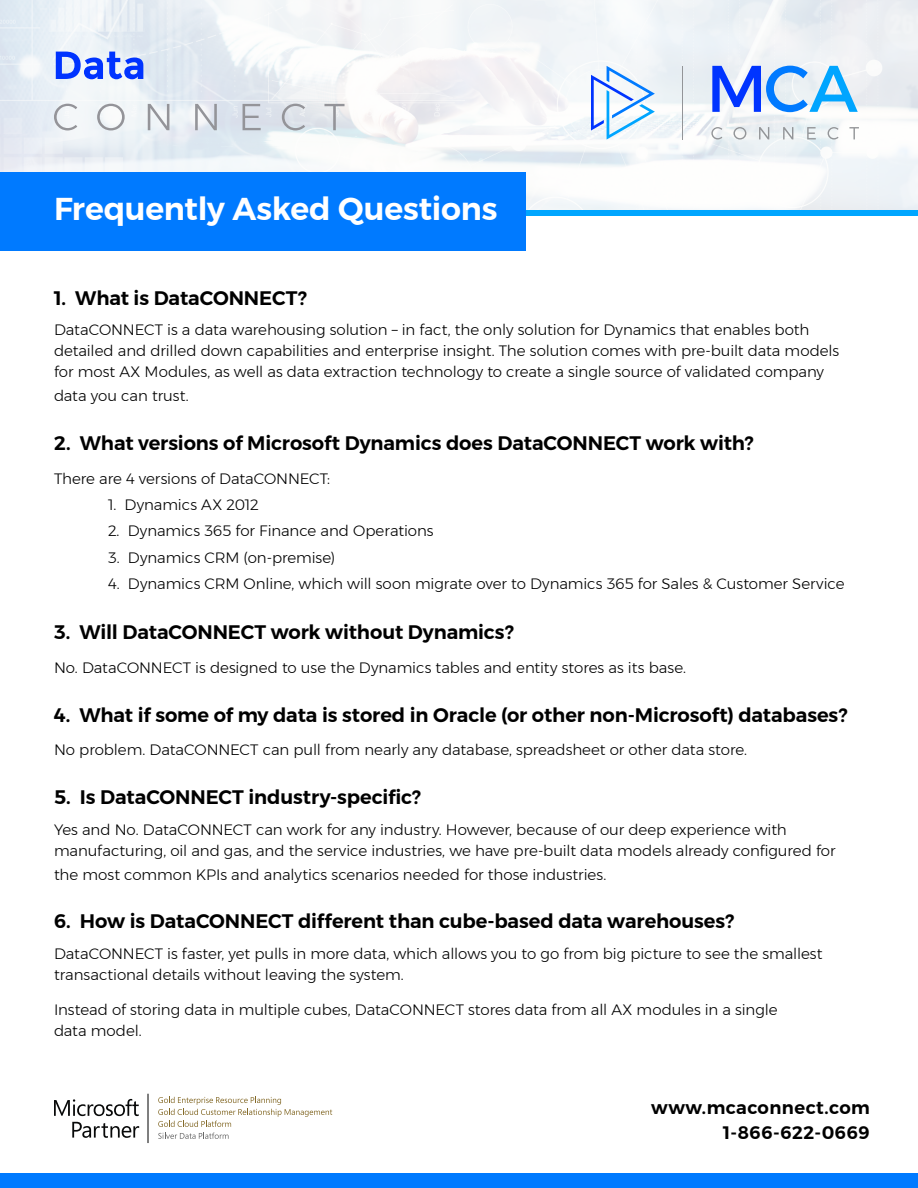
<style>
.page{position:relative;width:918px;height:1188px;background:#fff}
.page>*{position:absolute;margin:0;border:0;box-sizing:border-box;transform-origin:0 0}
.t1{font:600 31.5px "Montserrat";letter-spacing:-.01em;color:#fff}
.t2{font:600 19.5px "Montserrat";letter-spacing:-.005em;color:#000}
.t3{font:600 18px/25.5px "Montserrat";letter-spacing:.025em;color:#000;text-align:right}
.t4{font:300 15px/21px "Montserrat";letter-spacing:-.005em;color:#000}
</style>
<div class="page">
<img style="left:0;top:0;width:918px;height:210px">
<div style="left:0;top:210px;width:918px;height:6px;background:#00a6ff"></div>
<div style="left:0;top:1174px;width:918px;height:14px;background:#007aff"></div>
<svg style="left:711px;top:127px;width:148px;height:13px"></svg>
<svg style="left:712px;top:66px;width:146px;height:46px"></svg>
<hr style="left:682px;top:66px;width:1px;height:74px;background:#939598">
<svg style="left:591px;top:66px;width:64px;height:74px"></svg>
<svg style="left:56px;top:52px;width:87px;height:27px"></svg>
<svg style="left:54px;top:104px;width:23px;height:26px"></svg>
<svg style="left:97px;top:104px;width:28px;height:26px"></svg>
<svg style="left:148px;top:104px;width:21px;height:26px"></svg>
<svg style="left:195px;top:104px;width:22px;height:26px"></svg>
<svg style="left:243px;top:104px;width:18px;height:26px"></svg>
<svg style="left:282px;top:104px;width:23px;height:26px"></svg>
<svg style="left:324px;top:104px;width:21px;height:26px"></svg>
<div style="left:0;top:172px;width:526px;height:79px;background:#007aff"></div>
<svg style="left:54px;top:1099px;width:85px;height:17px"></svg>
<svg style="left:72px;top:1122px;width:67px;height:16px"></svg>
<hr style="left:148px;top:1094px;width:1px;height:49px;background:#000">
<svg style="left:158px;top:1097px;width:174px;height:30px"></svg>
<svg style="left:158px;top:1133px;width:71px;height:6px"></svg>
<h1 class="t1" style="left:54px;top:184px;width:445px">Frequently Asked Questions</h1>
<h2 class="t2" style="left:54px;top:282px;width:254px">1. What is DataCONNECT?</h2>
<p class="t4" style="left:54px;top:319px;width:787px">DataCONNECT is a data warehousing solution – in fact, the only solution for Dynamics that enables both detailed and drilled down capabilities and enterprise insight. The solution comes with pre-built data models for most AX Modules, as well as data extraction technology to create a single source of validated company</p>
<p class="t4" style="left:54px;top:385px;width:136px">data you can trust.</p>
<h2 class="t2" style="left:54px;top:428px;width:701px">2. What versions of Microsoft Dynamics does DataCONNECT work with?</h2>
<p class="t4" style="left:54px;top:468px;width:278px">There are 4 versions of DataCONNECT:</p>
<p class="t4" style="left:108px;top:494px;width:152px">1. Dynamics AX 2012</p>
<p class="t4" style="left:108px;top:520px;width:327px">2. Dynamics 365 for Finance and Operations</p>
<p class="t4" style="left:108px;top:546px;width:229px">3. Dynamics CRM (on-premise)</p>
<p class="t4" style="left:108px;top:573px;width:738px">4. Dynamics CRM Online, which will soon migrate over to Dynamics 365 for Sales &amp; Customer Service</p>
<h2 class="t2" style="left:54px;top:617px;width:461px">3. Will DataCONNECT work without Dynamics?</h2>
<p class="t4" style="left:54px;top:657px;width:633px">No. DataCONNECT is designed to use the Dynamics tables and entity stores as its base.</p>
<h2 class="t2" style="left:54px;top:699px;width:795px">4. What if some of my data is stored in Oracle (or other non-Microsoft) databases?</h2>
<p class="t4" style="left:54px;top:739px;width:695px">No problem. DataCONNECT can pull from nearly any database, spreadsheet or other data store.</p>
<h2 class="t2" style="left:54px;top:782px;width:368px">5. Is DataCONNECT industry-specific?</h2>
<p class="t4" style="left:54px;top:819px;width:783px">Yes and No. DataCONNECT can work for any industry. However, because of our deep experience with manufacturing, oil and gas, and the service industries, we have pre-built data models already configured for</p>
<p class="t4" style="left:54px;top:864px;width:554px">the most common KPIs and analytics scenarios needed for those industries.</p>
<h2 class="t2" style="left:54px;top:906px;width:682px">6. How is DataCONNECT different than cube-based data warehouses?</h2>
<p class="t4" style="left:54px;top:943px;width:770px">DataCONNECT is faster, yet pulls in more data, which allows you to go from big picture to see the smallest transactional details without leaving the system.</p>
<p class="t4" style="left:54px;top:999px;width:725px">Instead of storing data in multiple cubes, DataCONNECT stores data from all AX modules in a single data model.</p>
<p class="t3" style="left:651px;top:1094px;width:220px">www.mcaconnect.com<br>1-866-622-0669</p>
</div>
